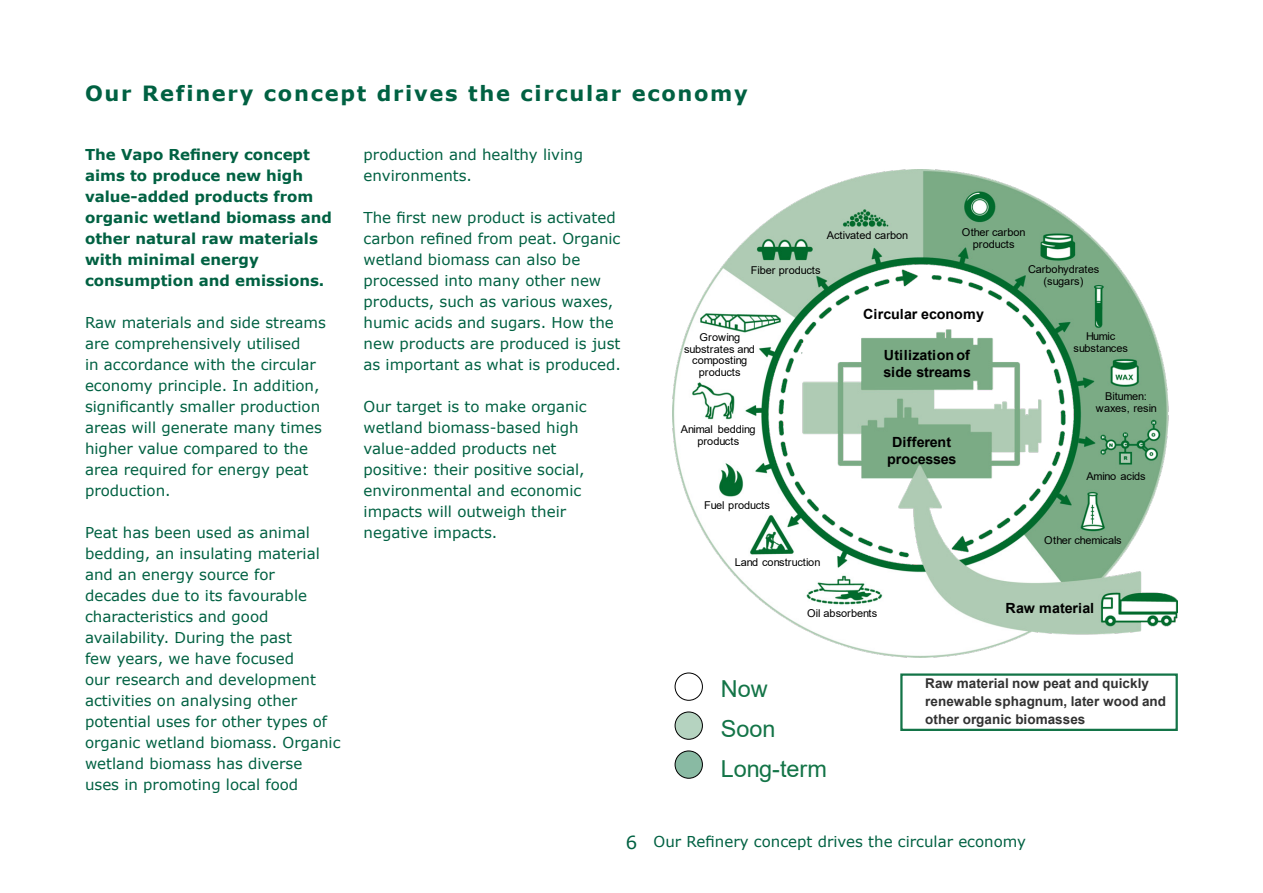
<style>
.page{position:relative;width:1263px;height:893px;background:#fff}
.page>*{position:absolute;margin:0;border:0;box-sizing:border-box;transform-origin:0 0}
.t1{font:23.4px/39.9px "Arial";color:#137447}
.t2{font:700 21px "Verdana";letter-spacing:.08em;color:#006142}
.t3{font:15px/21px "Verdana";color:#006142}
.t4{font:700 15px/21px "Verdana";color:#006142}
.t5{font:700 14.1px/16.6px "Arial";letter-spacing:.005em;color:#000}
.t6{font:700 13.5px/17.9px "Arial";color:#323232}
.t7{font:10.8px/11.9px "Arial";letter-spacing:-.005em;color:#000;text-align:center}
.s1{font-size:18px}
</style>
<div class="page">
<img style="left:672px;top:170px;width:506px;height:487px">
<div style="left:675px;top:673px;width:28px;height:28px;border:1px solid #000;border-radius:50%"></div>
<div style="left:675px;top:712px;width:27px;height:27px;background:#b5d3c0;border-radius:50%"></div>
<div style="left:675px;top:712px;width:28px;height:28px;border:1px solid #000;border-radius:50%"></div>
<div style="left:675px;top:751px;width:27px;height:27px;background:#89baa3;border-radius:50%"></div>
<div style="left:675px;top:751px;width:28px;height:28px;border:1px solid #000;border-radius:50%"></div>
<div style="left:900px;top:673px;width:278px;height:58px;border:2px solid #137447"></div>
<h2 class="t2" style="left:85px;top:78px;width:664px">Our Refinery concept drives the circular economy</h2>
<p class="t4" style="left:85px;top:144px;width:248px">The Vapo Refinery concept aims to produce new high value-added products from organic wetland biomass and other natural raw materials with minimal energy consumption and emissions.</p>
<p class="t3" style="left:85px;top:312px;width:242px">Raw materials and side streams are comprehensively utilised<br>in accordance with the circular economy principle. In addition, significantly smaller production areas will generate many times higher value compared to the area required for energy peat production.</p>
<p class="t3" style="left:85px;top:522px;width:257px">Peat has been used as animal bedding, an insulating material and an energy source for<br>decades due to its favourable characteristics and good availability. During the past<br>few years, we have focused<br>our research and development activities on analysing other potential uses for other types of organic wetland biomass. Organic wetland biomass has diverse<br>uses in promoting local food</p>
<p class="t3" style="left:364px;top:144px;width:221px">production and healthy living environments.</p>
<p class="t3" style="left:364px;top:207px;width:259px">The first new product is activated carbon refined from peat. Organic wetland biomass can also be processed into many other new products, such as various waxes, humic acids and sugars. How the new products are produced is just as important as what is produced.</p>
<p class="t3" style="left:364px;top:396px;width:225px">Our target is to make organic wetland biomass-based high value-added products net positive: their positive social, environmental and economic impacts will outweigh their negative impacts.</p>
<p class="t7" style="left:827px;top:229px;width:83px">Activated carbon</p>
<p class="t7" style="left:962px;top:226px;width:65px">Other carbon products</p>
<p class="t7" style="left:751px;top:264px;width:71px">Fiber products</p>
<p class="t7" style="left:684px;top:331px;width:72px">Growing substrates and composting products</p>
<p class="t7" style="left:681px;top:423px;width:76px">Animal bedding products</p>
<p class="t7" style="left:704px;top:499px;width:67px">Fuel products</p>
<p class="t7" style="left:735px;top:556px;width:87px">Land construction</p>
<p class="t5" style="left:863px;top:306px;width:123px">Circular economy</p>
<p class="t5" style="left:883px;top:347px;width:89px">Utilization of side streams</p>
<p class="t5" style="left:887px;top:434px;width:71px;text-align:center">Different processes</p>
<p class="t7" style="left:807px;top:607px;width:72px">Oil absorbents</p>
<p class="t7" style="left:1028px;top:263px;width:73px">Carbohydrates (sugars)</p>
<p class="t7" style="left:1073px;top:331px;width:56px">Humic substances</p>
<p class="t7" style="left:1096px;top:390px;width:63px">Bitumen: waxes, resin</p>
<p class="t7" style="left:1086px;top:470px;width:61px">Amino acids</p>
<p class="t7" style="left:1044px;top:534px;width:79px">Other chemicals</p>
<p class="t5" style="left:1005px;top:600px;width:90px">Raw material</p>
<h1 class="t1" style="left:721px;top:669px;width:108px">Now<br>Soon<br>Long-term</h1>
<p class="t6" style="left:925px;top:674px;width:242px">Raw material now peat and quickly renewable sphagnum, later wood and other organic biomasses</p>
<p class="t3" style="left:626px;top:831px;width:402px"><span class="s1">6</span> Our Refinery concept drives the circular economy</p>
</div>
